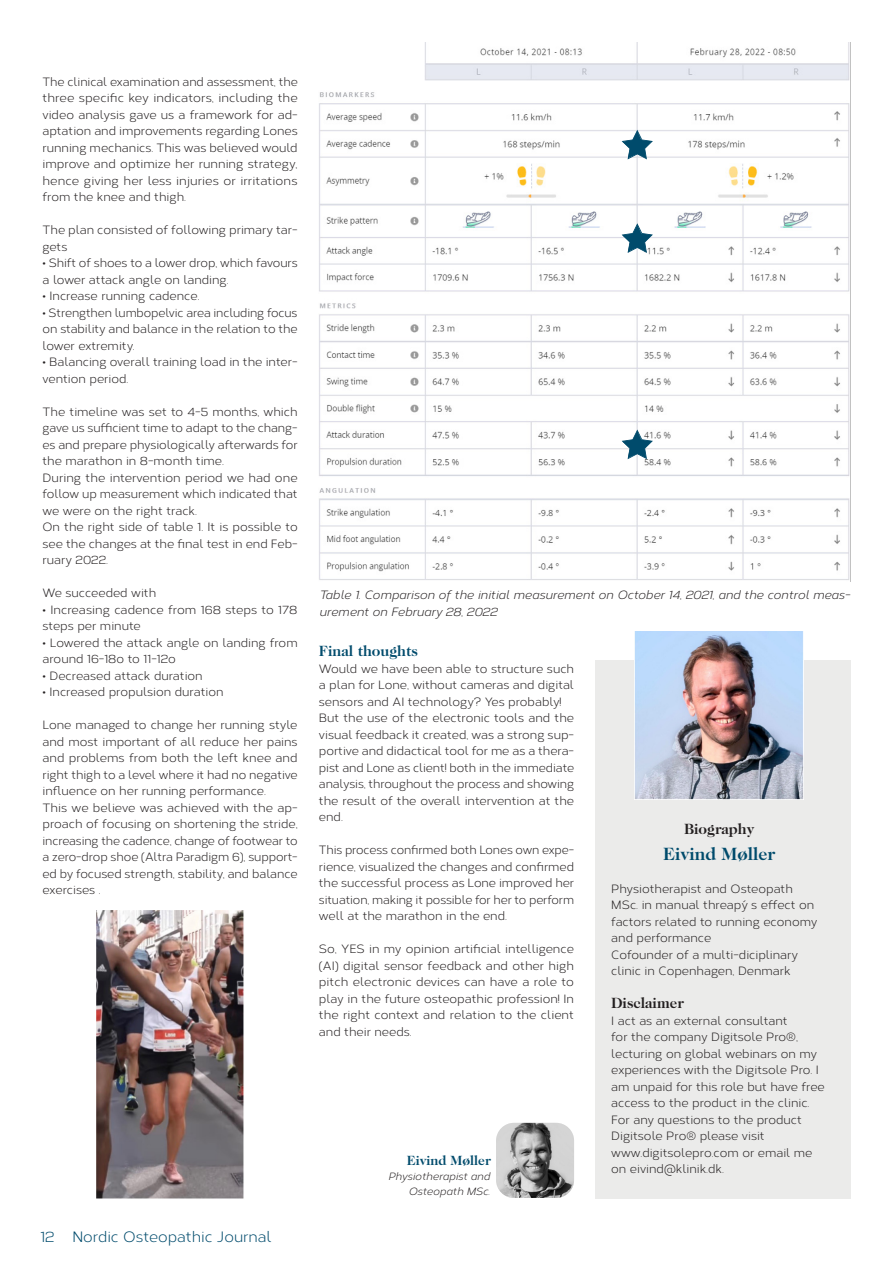
<style>
.page{position:relative;width:893px;height:1263px;background:#fff}
.page>*{position:absolute;margin:0;border:0;box-sizing:border-box;transform-origin:0 0}
.Brødtekst{font:700 18px "Caslon Two Twenty Four";color:#004b6c}
.t1{font:15px "Corbert";color:#004b6c}
.Brødtekst-2{font:700 15px "Caslon Two Twenty Four";color:#231f20}
.Brødtekst-3{font:700 15px "Caslon Two Twenty Four";color:#004b6c}
.Tittel{font:700 13.5px "Caslon Two Twenty Four";color:#004b6c}
.Brødtekst-4{font:12px/16.5px "Corbert";color:#231f20;text-align:justify}
.Brødtekst-5{font:italic 12px/16.5px "Corbert";color:#231f20}
.Brødtekst-6{font:italic 10.5px "Corbert";color:#231f20}
</style>
<div class="page">
<img style="left:319px;top:43px;width:531px;height:537px">
<img style="left:96px;top:910px;width:148px;height:289px">
<img style="left:496px;top:1123px;width:78px;height:75px">
<div style="left:595px;top:660px;width:255px;height:539px;background:#ebebea"></div>
<img style="left:635px;top:631px;width:169px;height:168px">
<svg style="left:622px;top:130px;width:31px;height:29px"></svg>
<svg style="left:622px;top:223px;width:31px;height:30px"></svg>
<svg style="left:622px;top:429px;width:31px;height:30px"></svg>
<p class="Brødtekst-4" style="left:43px;top:72px;width:257px">The clinical examination and assessment, the three specific key indicators, including the video analysis gave us a framework for ad&shy;aptation and improvements regarding Lones running mechanics. This was believed would improve and optimize her running strategy, hence giving her less injuries or irritations from the knee and thigh.</p>
<p class="Brødtekst-4" style="left:43px;top:221px;width:257px">The plan consisted of following primary tar&shy;gets</p>
<p class="Brødtekst-4" style="left:43px;top:254px;width:257px">• Shift of shoes to a lower drop, which favours a lower attack angle on landing.</p>
<p class="Brødtekst-4" style="left:43px;top:287px;width:159px">• Increase running cadence.</p>
<p class="Brødtekst-4" style="left:43px;top:303px;width:257px">• Strengthen lumbopelvic area including focus on stability and balance in the relation to the lower extremity.</p>
<p class="Brødtekst-4" style="left:43px;top:353px;width:257px">• Balancing overall training load in the inter&shy;vention period.</p>
<p class="Brødtekst-4" style="left:43px;top:402px;width:257px">The timeline was set to 4-5 months, which gave us sufficient time to adapt to the chang&shy;es and prepare physiologically afterwards for the marathon in 8-month time.</p>
<p class="Brødtekst-4" style="left:43px;top:468px;width:257px">During the intervention period we had one follow up measurement which indicated that we were on the right track.</p>
<p class="Brødtekst-4" style="left:43px;top:518px;width:257px">On the right side of table 1. It is possible to see the changes at the final test in end Feb&shy;ruary 2022.</p>
<p class="Brødtekst-4" style="left:43px;top:584px;width:115px">We succeeded with</p>
<p class="Brødtekst-4" style="left:43px;top:600px;width:257px">• Increasing cadence from 168 steps to 178 steps per minute</p>
<p class="Brødtekst-4" style="left:43px;top:633px;width:257px">• Lowered the attack angle on landing from around 16-18o to 11-12o</p>
<p class="Brødtekst-4" style="left:43px;top:666px;width:162px">• Decreased attack duration</p>
<p class="Brødtekst-4" style="left:43px;top:683px;width:182px">• Increased propulsion duration</p>
<p class="Brødtekst-4" style="left:43px;top:716px;width:257px">Lone managed to change her running style and most important of all reduce her pains and problems from both the left knee and right thigh to a level where it had no negative influence on her running performance.</p>
<p class="Brødtekst-4" style="left:43px;top:798px;width:257px">This we believe was achieved with the ap&shy;proach of focusing on shortening the stride, increasing the cadence, change of footwear to a zero-drop shoe (Altra Paradigm 6), support&shy;ed by focused strength, stability, and balance exercises .</p>
<p class="t1" style="left:40px;top:1226px;width:233px">12 Nordic Osteopathic Journal</p>
<p class="Brødtekst-5" style="left:319px;top:586px;width:533px">Table 1. Comparison of the initial measurement on October 14, 2021, and the control meas&shy;urement on February 28, 2022</p>
<p class="Brødtekst-3" style="left:319px;top:642px;width:100px">Final thoughts</p>
<p class="Brødtekst-4" style="left:319px;top:660px;width:257px">Would we have been able to structure such a plan for Lone, without cameras and digital sensors and AI technology? Yes probably!</p>
<p class="Brødtekst-4" style="left:319px;top:709px;width:257px">But the use of the electronic tools and the visual feedback it created, was a strong sup&shy;portive and didactical tool for me as a thera&shy;pist and Lone as client! both in the immediate analysis, throughout the process and showing the result of the overall intervention at the end.</p>
<p class="Brødtekst-4" style="left:319px;top:841px;width:257px">This process confirmed both Lones own expe&shy;rience, visualized the changes and confirmed the successful process as Lone improved her situation, making it possible for her to perform well at the marathon in the end.</p>
<p class="Brødtekst-4" style="left:319px;top:940px;width:257px">So, YES in my opinion artificial intelligence (AI) digital sensor feedback and other high pitch electronic devices can have a role to play in the future osteopathic profession! In the right context and relation to the client and their needs.</p>
<p class="Tittel" style="left:407px;top:1152px;width:85px">Eivind Møller</p>
<p class="Brødtekst-6" style="left:388px;top:1169px;width:103px">Physiotherapist and</p>
<p class="Brødtekst-6" style="left:408px;top:1184px;width:83px">Osteopath MSc.</p>
<p class="Brødtekst-2" style="left:684px;top:820px;width:72px">Biography</p>
<p class="Brødtekst" style="left:663px;top:843px;width:113px">Eivind Møller</p>
<p class="Brødtekst-4" style="left:611px;top:880px;width:183px">Physiotherapist and Osteopath</p>
<p class="Brødtekst-4" style="left:611px;top:896px;width:208px;text-align:left">MSc. in manual threapy´ s effect on factors related to running economy and performance</p>
<p class="Brødtekst-4" style="left:611px;top:946px;width:188px">Cofounder of a multi-diciplinary clinic in Copenhagen, Denmark</p>
<p class="Brødtekst-2" style="left:611px;top:994px;width:74px">Disclaimer</p>
<p class="Brødtekst-4" style="left:611px;top:1012px;width:215px;text-align:left">I act as an external consultant<br>for the company Digitsole Pro®, lecturing on global webinars on my experiences with the Digitsole Pro. I am unpaid for this role but have free access to the product in the clinic.</p>
<p class="Brødtekst-4" style="left:611px;top:1111px;width:192px">For any questions to the product</p>
<p class="Brødtekst-4" style="left:611px;top:1127px;width:155px">Digitsole Pro® please visit</p>
<p class="Brødtekst-4" style="left:611px;top:1144px;width:203px">www.digitsolepro.com or email me on eivind@klinik.dk.</p>
</div>
